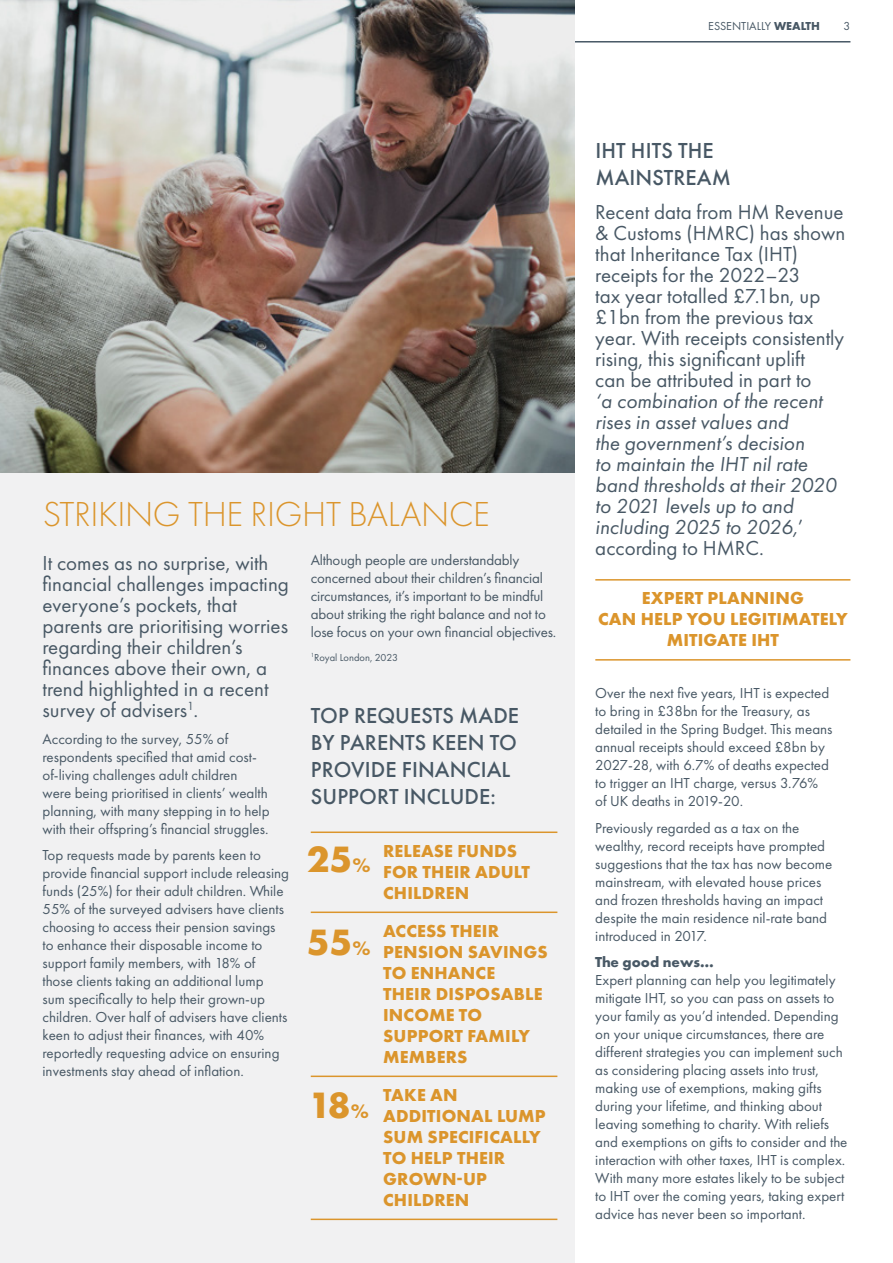
<style>
.page{position:relative;width:893px;height:1263px;background:#fff}
.page>*{position:absolute;margin:0;border:0;box-sizing:border-box;transform-origin:0 0}
.t1{font:700 38.1px/82.9px "Futura PT";color:#db952c}
.t2{font:300 36px "Futura PT";letter-spacing:-.01em;color:#db952c}
.t3{font:500 22.5px/27px "Futura PT";letter-spacing:.005em;color:#485865}
.t4{font:21px/21px "Futura PT";color:#485865}
.t5{font:italic 21px/21px "Futura PT";color:#485865}
.t6{font:700 18px/21px "Futura PT";letter-spacing:.01em;color:#db952c}
.t7{font:15px/18px "Futura PT";color:#485865}
.t8{font:700 15px "Futura PT";color:#485865}
.t9{font:12px "Futura PT";color:#485865}
.t10{font:10.5px "Futura PT";color:#485865}
.s1{font-weight:700}
.s2{font-size:20.25px}
.s3{font-style:normal}
</style>
<div class="page">
<hr style="left:0;top:41px;width:850px;height:2px;background:#485865">
<div style="left:0;top:0;width:574px;height:1263px;background:#f1f1f2"></div>
<img style="left:0;top:0;width:574px;height:472px">
<hr style="left:595px;top:579px;width:255px;height:2px;background:#db952c">
<hr style="left:595px;top:659px;width:255px;height:2px;background:#db952c">
<hr style="left:311px;top:831px;width:246px;height:2px;background:#db952c">
<hr style="left:311px;top:911px;width:246px;height:2px;background:#db952c">
<hr style="left:311px;top:1075px;width:246px;height:2px;background:#db952c">
<hr style="left:311px;top:1218px;width:246px;height:2px;background:#db952c">
<p class="t9" style="left:708px;top:19px;width:113px">ESSENTIALLY <span class="s1">WEALTH</span></p>
<p class="t9" style="left:844px;top:19px;width:8px">3</p>
<h2 class="t2" style="left:43px;top:494px;width:449px">STRIKING THE RIGHT BALANCE</h2>
<h3 class="t4" style="left:43px;top:553px;width:248px">It comes as no surprise, with financial challenges impacting everyone’s pockets, that parents are prioritising worries regarding their children’s finances above their own, a trend highlighted in a recent survey of advisers<sup>1</sup>.</h3>
<p class="t7" style="left:43px;top:730px;width:229px">According to the survey, 55% of respondents specified that amid cost&shy;of-living challenges adult children were being prioritised in clients’ wealth planning, with many stepping in to help with their offspring’s financial struggles.</p>
<p class="t7" style="left:43px;top:846px;width:248px">Top requests made by parents keen to provide financial support include releasing funds (25%) for their adult children. While 55% of the surveyed advisers have clients choosing to access their pension savings to enhance their disposable income to support family members, with 18% of those clients taking an additional lump sum specifically to help their grown-up children. Over half of advisers have clients keen to adjust their finances, with 40% reportedly requesting advice on ensuring investments stay ahead of inflation.</p>
<p class="t7" style="left:311px;top:551px;width:247px">Although people are understandably concerned about their children’s financial circumstances, it’s important to be mindful about striking the right balance and not to lose focus on your own financial objectives.</p>
<p class="t10" style="left:311px;top:651px;width:89px"><sup>1</sup>Royal London, 2023</p>
<h3 class="t3" style="left:311px;top:702px;width:210px">TOP REQUESTS MADE<br>BY PARENTS KEEN TO<br>PROVIDE FINANCIAL<br>SUPPORT INCLUDE:</h3>
<h1 class="t1" style="left:307px;top:817px;width:65px">25<span class="s2">%<br></span>55<span class="s2">%</span></h1>
<h1 class="t1" style="left:308px;top:1063px;width:62px">18<span class="s2">%</span></h1>
<p class="t6" style="left:383px;top:840px;width:148px">RELEASE FUNDS<br>FOR THEIR ADULT<br>CHILDREN</p>
<p class="t6" style="left:383px;top:920px;width:166px">ACCESS THEIR<br>PENSION SAVINGS<br>TO ENHANCE<br>THEIR DISPOSABLE<br>INCOME TO<br>SUPPORT FAMILY<br>MEMBERS</p>
<p class="t6" style="left:383px;top:1084px;width:164px">TAKE AN<br>ADDITIONAL LUMP<br>SUM SPECIFICALLY<br>TO HELP THEIR<br>GROWN-UP<br>CHILDREN</p>
<h3 class="t3" style="left:595px;top:137px;width:137px">IHT HITS THE<br>MAINSTREAM</h3>
<p class="t4" style="left:595px;top:201px;width:251px">Recent data from HM Revenue &amp; Customs (HMRC) has shown that Inheritance Tax (IHT) receipts for the 2022–23<br>tax year totalled £7.1bn, up £1bn from the previous tax year. With receipts consistently rising, this significant uplift<br>can be attributed in part to</p>
<h3 class="t5" style="left:595px;top:390px;width:243px">‘a combination of the recent rises in asset values and<br>the government’s decision<br>to maintain the IHT nil rate band thresholds at their 2020 to 2021 levels up to and including 2025 to 2026,<span class="s3">’ according to HMRC.</span></h3>
<p class="t6" style="left:598px;top:587px;width:251px;text-align:center">EXPERT PLANNING<br>CAN HELP YOU LEGITIMATELY<br>MITIGATE IHT</p>
<p class="t7" style="left:595px;top:684px;width:239px">Over the next five years, IHT is expected to bring in £38bn for the Treasury, as detailed in the Spring Budget. This means annual receipts should exceed £8bn by 2027-28, with 6.7% of deaths expected to trigger an IHT charge, versus 3.76% of UK deaths in 2019-20.</p>
<p class="t7" style="left:595px;top:819px;width:239px">Previously regarded as a tax on the wealthy, record receipts have prompted suggestions that the tax has now become mainstream, with elevated house prices and frozen thresholds having an impact despite the main residence nil-rate band introduced in 2017.</p>
<p class="t8" style="left:595px;top:953px;width:120px">The good news…</p>
<p class="t7" style="left:595px;top:971px;width:254px">Expert planning can help you legitimately mitigate IHT, so you can pass on assets to your family as you’d intended. Depending on your unique circumstances, there are different strategies you can implement such as considering placing assets into trust, making use of exemptions, making gifts during your lifetime, and thinking about leaving something to charity. With reliefs and exemptions on gifts to consider and the interaction with other taxes, IHT is complex.<br>With many more estates likely to be subject to IHT over the coming years, taking expert advice has never been so important.</p>
</div>
